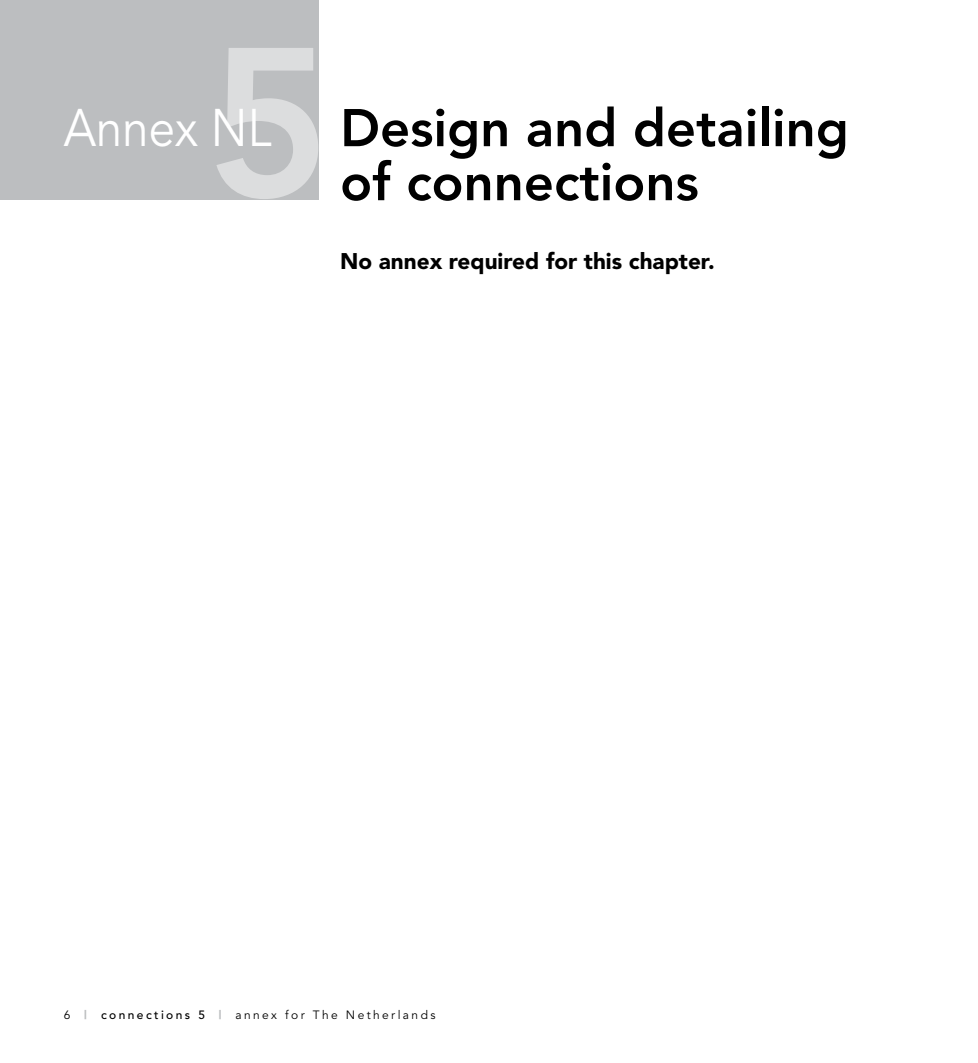
<style>
.page{position:relative;width:978px;height:1063px;background:#fff}
.page>*{position:absolute;margin:0;border:0;box-sizing:border-box;transform-origin:0 0}
.t1{font:800 52.5px/54px "Avenir";color:#000}
.t2{font:52.5px "Avenir";color:#fff;scale:.9 1}
.t3{font:900 22.5px "Avenir";color:#000}
.t4{font:12px "Avenir";letter-spacing:.2em;color:#000}
.s1{font-weight:400;color:#e6e7e8}
.s2{font-weight:900;color:#bcbec0}
.s3{font-weight:500}
</style>
<div class="page">
<div style="left:0;top:0;width:318px;height:199px;background:#bcbec0"></div>
<svg style="left:216px;top:48px;width:102px;height:151px"></svg>
<h1 class="t1" style="left:340px;top:101px;width:510px;text-indent:-252px"><span class="s1">A nex NL</span> Design and detailing of connections</h1>
<h1 class="t2" style="left:64px;top:98px;width:232px">Annex NL</h1>
<h2 class="t3" style="left:340px;top:247px;width:376px">No annex required for this chapter.</h2>
<p class="t4" style="left:64px;top:1007px;width:373px">6 <span class="s2">|</span> <span class="s3">connections 5</span> <span class="s2">|</span> annex for The Netherlands</p>
</div>
